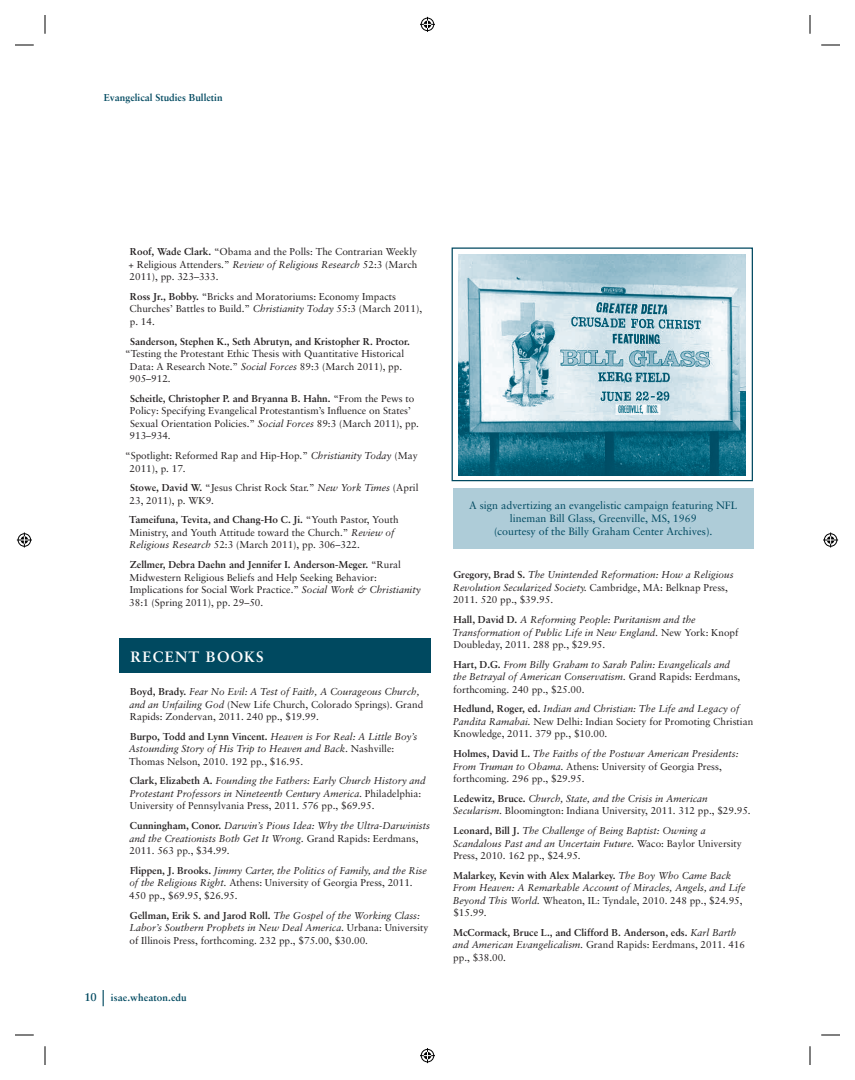
<style>
.page{position:relative;width:855px;height:1080px;background:#fff}
.page>*{position:absolute;margin:0;border:0;box-sizing:border-box;transform-origin:0 0}
.t1{font:700 15px "Sabon";letter-spacing:.075em;color:#fff}
.t2{font:700 11.25px "Sabon";color:#004960}
.t3{font:10.62px/13px "Sabon";color:#004960;text-align:center}
.t4{font:italic 10px/12.5px "Sabon";color:#231f20}
.t5{font:10px/12.5px "Sabon";color:#231f20}
.t6{font:700 10px/12.5px "Sabon";color:#231f20}
.t7{font:700 10px "Sabon";color:#004960}
.s1{font-weight:700}
.s2{font-style:italic}
.s3{font-weight:700;font-style:normal}
.s4{font-style:normal}
.s5{font-weight:400;font-style:italic}
.s6{font-weight:400}
</style>
<div class="page">
<svg style="left:103px;top:990px;width:1px;height:16px"></svg>
<div style="left:119px;top:638px;width:311px;height:35px;background:#004960"></div>
<div style="left:452px;top:248px;width:301px;height:233px;background:#fff;border:1px solid #004960"></div>
<img style="left:459px;top:254px;width:287px;height:222px">
<div style="left:453px;top:488px;width:301px;height:60px;background:#aeccd8"></div>
<svg style="left:15px;top:44px;width:19px;height:2px"></svg>
<svg style="left:821px;top:44px;width:19px;height:2px"></svg>
<svg style="left:15px;top:1034px;width:19px;height:2px"></svg>
<svg style="left:821px;top:1034px;width:19px;height:2px"></svg>
<svg style="left:44px;top:15px;width:2px;height:19px"></svg>
<svg style="left:44px;top:1046px;width:2px;height:19px"></svg>
<svg style="left:809px;top:15px;width:2px;height:19px"></svg>
<svg style="left:809px;top:1046px;width:2px;height:19px"></svg>
<svg style="left:420px;top:17px;width:15px;height:15px"></svg>
<svg style="left:420px;top:1048px;width:15px;height:15px"></svg>
<svg style="left:17px;top:532px;width:15px;height:16px"></svg>
<svg style="left:823px;top:532px;width:15px;height:16px"></svg>
<p class="t7" style="left:104px;top:92px;width:120px">Evangelical Studies Bulletin</p>
<p class="t5" style="left:129px;top:245px;width:290px;text-align:justify"><span class="s1">Roof, Wade Clark.</span> “Obama and the Polls: The Contrarian Weekly + Religious Attenders.” <span class="s2">Review of Religious Research</span> 52:3 (March 2011), pp. 323–333.</p>
<p class="t5" style="left:130px;top:290px;width:294px"><span class="s1">Ross Jr., Bobby.</span> “Bricks and Moratoriums: Economy Impacts<br>Churches’ Battles to Build.” <span class="s2">Christianity Today</span> 55:3 (March 2011), p. 14.</p>
<p class="t6" style="left:130px;top:335px;width:281px">Sanderson, Stephen K., Seth Abrutyn, and Kristopher R. Proctor.</p>
<p class="t5" style="left:130px;top:347px;width:276px;text-indent:-4px">“Testing the Protestant Ethic Thesis with Quantitative Historical<br>Data: A Research Note.” <span class="s2">Social Forces</span> 89:3 (March 2011), pp.<br>905–912.</p>
<p class="t5" style="left:130px;top:392px;width:291px"><span class="s1">Scheitle, Christopher P. and Bryanna B. Hahn.</span> “From the Pews to Policy: Specifying Evangelical Protestantism’s Influence on States’ Sexual Orientation Policies.” <span class="s2">Social Forces</span> 89:3 (March 2011), pp.<br>913–934.</p>
<p class="t5" style="left:130px;top:449px;width:290px;text-indent:-4px">“Spotlight: Reformed Rap and Hip-Hop.” <span class="s2">Christianity Today</span> (May<br>2011), p. 17.</p>
<p class="t5" style="left:130px;top:481px;width:290px"><span class="s1">Stowe, David W.</span> “Jesus Christ Rock Star.” <span class="s2">New York Times</span> (April<br>23, 2011), p. WK9.</p>
<p class="t5" style="left:129px;top:514px;width:271px"><span class="s1">Tameifuna, Tevita, and Chang-Ho C. Ji.</span> “Youth Pastor, Youth<br>Ministry, and Youth Attitude toward the Church.” <span class="s2">Review of<br>Religious Research</span> 52:3 (March 2011), pp. 306–322.</p>
<p class="t5" style="left:129px;top:558px;width:293px"><span class="s1">Zellmer, Debra Daehn and Jennifer I. Anderson-Meger.</span> “Rural Midwestern Religious Beliefs and Help Seeking Behavior:<br>Implications for Social Work Practice.” <span class="s2">Social Work &amp; Christianity </span>38:1 (Spring 2011), pp. 29–50.</p>
<h1 class="t1" style="left:131px;top:647px;width:135px">RECENT BOOKS</h1>
<p class="t5" style="left:129px;top:685px;width:295px"><span class="s1">Boyd, Brady.</span> <span class="s2">Fear No Evil: A Test of Faith, A Courageous Church, and an Unfailing God</span> (New Life Church, Colorado Springs). Grand<br>Rapids: Zondervan, 2011. 240 pp., $19.99.</p>
<p class="t4" style="left:129px;top:730px;width:290px"><span class="s3">Burpo, Todd and Lynn Vincent.</span> Heaven is For Real: A Little Boy’s<br>Astounding Story of His Trip to Heaven and Back. <span class="s4">Nashville:<br>Thomas Nelson, 2010. 192 pp., $16.95.</span></p>
<p class="t4" style="left:129px;top:775px;width:298px"><span class="s3">Clark, Elizabeth A.</span> Founding the Fathers: Early Church History and<br>Protestant Professors in Nineteenth Century America. <span class="s4">Philadelphia:<br>University of Pennsylvania Press, 2011. 576 pp., $69.95.</span></p>
<p class="t4" style="left:129px;top:819px;width:302px"><span class="s3">Cunningham, Conor.</span> Darwin’s Pious Idea: Why the Ultra-Darwinists and the Creationists Both Get It Wrong. <span class="s4">Grand Rapids: Eerdmans,<br>2011. 563 pp., $34.99.</span></p>
<p class="t4" style="left:129px;top:864px;width:299px"><span class="s3">Flippen, J. Brooks.</span> Jimmy Carter, the Politics of Family, and the Rise of the Religious Right. <span class="s4">Athens: University of Georgia Press, 2011.<br>450 pp., $69.95, $26.95.</span></p>
<p class="t4" style="left:129px;top:909px;width:301px"><span class="s3">Gellman, Erik S. and Jarod Roll.</span> The Gospel of the Working Class:<br>Labor’s Southern Prophets in New Deal America. <span class="s4">Urbana: University of Illinois Press, forthcoming. 232 pp., $75.00, $30.00.</span></p>
<p class="t2" style="left:84px;top:990px;width:14px">10</p>
<p class="t7" style="left:111px;top:992px;width:77px">isae.wheaton.edu</p>
<p class="t3" style="left:469px;top:499px;width:270px">A sign advertizing an evangelistic campaign featuring NFL lineman Bill Glass, Greenville, MS, 1969<br>(courtesy of the Billy Graham Center Archives).</p>
<p class="t4" style="left:453px;top:569px;width:282px"><span class="s3">Gregory, Brad S.</span> The Unintended Reformation: How a Religious<br>Revolution Secularized Society. <span class="s4">Cambridge, MA: Belknap Press,<br>2011. 520 pp., $39.95.</span></p>
<p class="t4" style="left:453px;top:613px;width:287px"><span class="s3">Hall, David D.</span> A Reforming People: Puritanism and the<br>Transformation of Public Life in New England. <span class="s4">New York: Knopf<br>Doubleday, 2011. 288 pp., $29.95.</span></p>
<p class="t4" style="left:453px;top:658px;width:289px"><span class="s3">Hart, D.G.</span> From Billy Graham to Sarah Palin: Evangelicals and the Betrayal of American Conservatism. <span class="s4">Grand Rapids: Eerdmans, forthcoming. 240 pp., $25.00.</span></p>
<p class="t5" style="left:453px;top:703px;width:302px"><span class="s1">Hedlund, Roger, ed.</span> <span class="s2">Indian and Christian: The Life and Legacy of<br>Pandita Ramabai.</span> New Delhi: Indian Society for Promoting Christian<br>Knowledge, 2011. 379 pp., $10.00.</p>
<p class="t4" style="left:453px;top:747px;width:287px"><span class="s3">Holmes, David L.</span> The Faiths of the Postwar American Presidents:<br>From Truman to Obama. <span class="s4">Athens: University of Georgia Press, forthcoming. 296 pp., $29.95.</span></p>
<p class="t5" style="left:453px;top:792px;width:299px"><span class="s1">Ledewitz, Bruce.</span> <span class="s2">Church, State, and the Crisis in American<br>Secularism.</span> Bloomington: Indiana University, 2011. 312 pp., $29.95.</p>
<p class="t4" style="left:453px;top:824px;width:290px"><span class="s3">Leonard, Bill J.</span> The Challenge of Being Baptist: Owning a<br>Scandalous Past and an Uncertain Future. <span class="s4">Waco: Baylor University<br>Press, 2010. 162 pp., $24.95.</span></p>
<p class="t4" style="left:453px;top:869px;width:294px"><span class="s3">Malarkey, Kevin with Alex Malarkey.</span> The Boy Who Came Back From Heaven: A Remarkable Account of Miracles, Angels, and Life Beyond This World. <span class="s4">Wheaton, IL: Tyndale, 2010. 248 pp., $24.95, $15.99.</span></p>
<p class="t6" style="left:453px;top:926px;width:294px">McCormack, Bruce L., and Clifford B. Anderson, eds. <span class="s5">Karl Barth and American Evangelicalism.</span> <span class="s6">Grand Rapids: Eerdmans, 2011. 416 pp., $38.00.</span></p>
</div>
